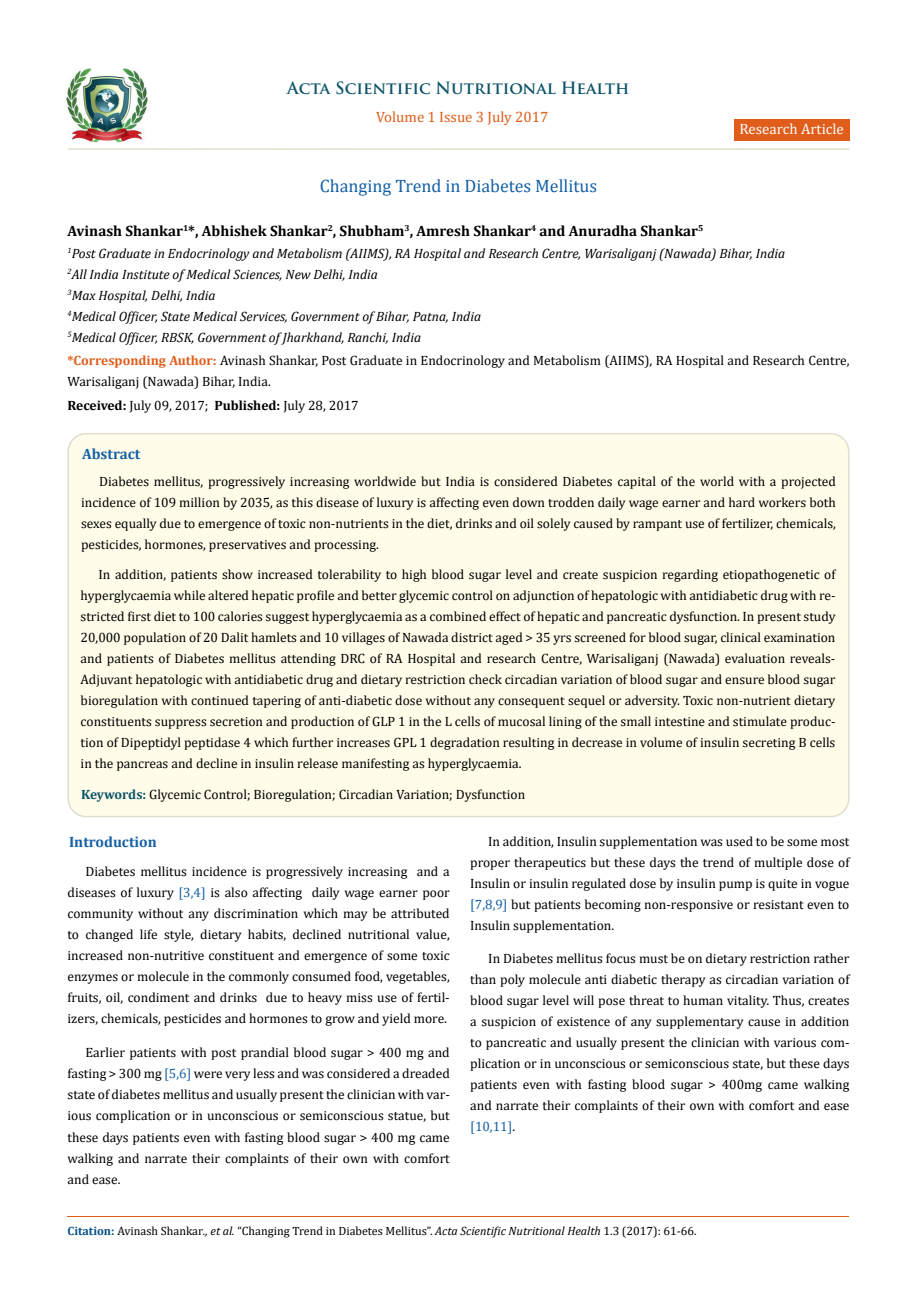
<style>
.page{position:relative;width:917px;height:1316px;background:#fff}
.page>*{position:absolute;margin:0;border:0;box-sizing:border-box;transform-origin:0 0}
.t1{font:18px "Cambria";color:#1560a6}
.t2{font:700 16.5px "Trajan Pro";color:#0e546a}
.t3{font:700 15px "Cambria";color:#000}
.t4{font:15px "Cambria";color:#e05d1a}
.t5{font:700 15px "Cambria";color:#1560a6}
.t6{font:15px "Cambria";color:#fff}
.t7{font:13.5px/21px "Cambria";color:#000;text-align:justify}
.t8{font:italic 13.5px/21px "Cambria";color:#000}
.t9{font:12px "Cambria";color:#000}
.s1{font-weight:700;color:#e05d1a}
.s2{font-weight:700}
.s3{font-weight:700;color:#0e546a}
.s4{color:#1560a6}
.s5{font-weight:700;color:#035089}
.s6{font-style:italic}
</style>
<div class="page">
<img style="left:67px;top:68px;width:80px;height:74px">
<div style="left:734px;top:119px;width:115px;height:22px;background:#e05d1a"></div>
<div style="left:68px;top:434px;width:780px;height:382px;background:#fffde9;border-radius:18px"></div>
<div style="left:67px;top:433px;width:782px;height:384px;border:2px solid #e0dfcd;border-radius:18px"></div>
<hr style="left:67px;top:1216px;width:782px;height:1px;background:#e05d1a">
<hr style="left:67px;top:148px;width:782px;height:2px;background:#e0dfcd">
<p class="t2" style="left:287px;top:77px;width:344px">Acta Scientific Nutritional Health</p>
<p class="t4" style="left:376px;top:108px;width:174px">Volume 1 Issue 3 July 2017</p>
<p class="t6" style="left:739px;top:120px;width:106px">Research Article</p>
<h1 class="t1" style="left:320px;top:175px;width:279px">Changing Trend in Diabetes Mellitus</h1>
<p class="t3" style="left:67px;top:220px;width:637px">Avinash Shankar<sup>1</sup>*, Abhishek Shankar<sup>2</sup>, Shubham<sup>3</sup>, Amresh Shankar<sup>4</sup> and Anuradha Shankar<sup>5</sup></p>
<p class="t8" style="left:67px;top:242px;width:719px"><sup>1</sup>Post Graduate in Endocrinology and Metabolism (AIIMS), RA Hospital and Research Centre, Warisaliganj (Nawada) Bihar, India <sup>2</sup>All India Institute of Medical Sciences, New Delhi, India<br><sup>3</sup>Max Hospital, Delhi, India<br><sup>4</sup>Medical Officer, State Medical Services, Government of Bihar, Patna, India<br><sup>5</sup>Medical Officer, RBSK, Government of Jharkhand, Ranchi, India</p>
<p class="t7" style="left:67px;top:350px;width:783px"><span class="s1">*Corresponding Author:</span> Avinash Shankar, Post Graduate in Endocrinology and Metabolism (AIIMS), RA Hospital and Research Centre,<br>Warisaliganj (Nawada) Bihar, India.</p>
<p class="t7" style="left:67px;top:395px;width:293px"><span class="s2">Received:</span> July 09, 2017; <span class="s2">Published:</span> July 28, 2017</p>
<p class="t5" style="left:82px;top:443px;width:60px">Abstract</p>
<p class="t7" style="left:81px;top:471px;width:756px;text-indent:18px">Diabetes mellitus, progressively increasing worldwide but India is considered Diabetes capital of the world with a projected incidence of 109 million by 2035, as this disease of luxury is affecting even down trodden daily wage earner and hard workers both sexes equally due to emergence of toxic non-nutrients in the diet, drinks and oil solely caused by rampant use of fertilizer, chemicals, pesticides, hormones, preservatives and processing.</p>
<p class="t7" style="left:81px;top:563px;width:756px;text-indent:18px">In addition, patients show increased tolerability to high blood sugar level and create suspicion regarding etiopathogenetic of hyperglycaemia while altered hepatic profile and better glycemic control on adjunction of hepatologic with antidiabetic drug with re&shy;stricted first diet to 100 calories suggest hyperglycaemia as a combined effect of hepatic and pancreatic dysfunction. In present study 20,000 population of 20 Dalit hamlets and 10 villages of Nawada district aged &gt; 35 yrs screened for blood sugar, clinical examination and patients of Diabetes mellitus attending DRC of RA Hospital and research Centre, Warisaliganj (Nawada) evaluation reveals-Adjuvant hepatologic with antidiabetic drug and dietary restriction check circadian variation of blood sugar and ensure blood sugar bioregulation with continued tapering of anti-diabetic dose without any consequent sequel or adversity. Toxic non-nutrient dietary constituents suppress secretion and production of GLP 1 in the L cells of mucosal lining of the small intestine and stimulate produc&shy;tion of Dipeptidyl peptidase 4 which further increases GPL 1 degradation resulting in decrease in volume of insulin secreting B cells in the pancreas and decline in insulin release manifesting as hyperglycaemia.</p>
<p class="t7" style="left:81px;top:783px;width:446px"><span class="s3">Keywords:</span> Glycemic Control; Bioregulation; Circadian Variation; Dysfunction</p>
<p class="t5" style="left:69px;top:831px;width:89px">Introduction</p>
<p class="t7" style="left:67px;top:860px;width:384px;text-indent:18px">Diabetes mellitus incidence is progressively increasing and a diseases of luxury <span class="s4">[3,4]</span> is also affecting daily wage earner poor community without any discrimination which may be attributed to changed life style, dietary habits, declined nutritional value, increased non-nutritive constituent and emergence of some toxic enzymes or molecule in the commonly consumed food, vegetables, fruits, oil, condiment and drinks due to heavy miss use of fertil&shy;izers, chemicals, pesticides and hormones to grow and yield more.</p>
<p class="t7" style="left:68px;top:1042px;width:384px;text-indent:18px">Earlier patients with post prandial blood sugar &gt; 400 mg and fasting &gt; 300 mg <span class="s4">[5,6]</span> were very less and was considered a dreaded state of diabetes mellitus and usually present the clinician with var&shy;ious complication or in unconscious or semiconscious statue, but these days patients even with fasting blood sugar &gt; 400 mg came walking and narrate their complaints of their own with comfort and ease.</p>
<p class="t7" style="left:470px;top:831px;width:381px;text-indent:18px">In addition, Insulin supplementation was used to be some most proper therapeutics but these days the trend of multiple dose of Insulin or insulin regulated dose by insulin pump is quite in vogue <span class="s4">[7,8,9]</span> but patients becoming non-responsive or resistant even to Insulin supplementation.</p>
<p class="t7" style="left:470px;top:947px;width:381px;text-indent:18px">In Diabetes mellitus focus must be on dietary restriction rather than poly molecule anti diabetic therapy as circadian variation of blood sugar level will pose threat to human vitality. Thus, creates a suspicion of existence of any supplementary cause in addition to pancreatic and usually present the clinician with various com&shy;plication or in unconscious or semiconscious state, but these days patients even with fasting blood sugar &gt; 400mg came walking and narrate their complaints of their own with comfort and ease <span class="s4">[10,11]</span>.</p>
<p class="t9" style="left:67px;top:1223px;width:630px"><span class="s5">Citation:</span> Avinash Shankar<span class="s6">., et al.</span> “Changing Trend in Diabetes Mellitus”. <span class="s6">Acta Scientific Nutritional Health</span> 1.3 (2017): 61-66.</p>
</div>
